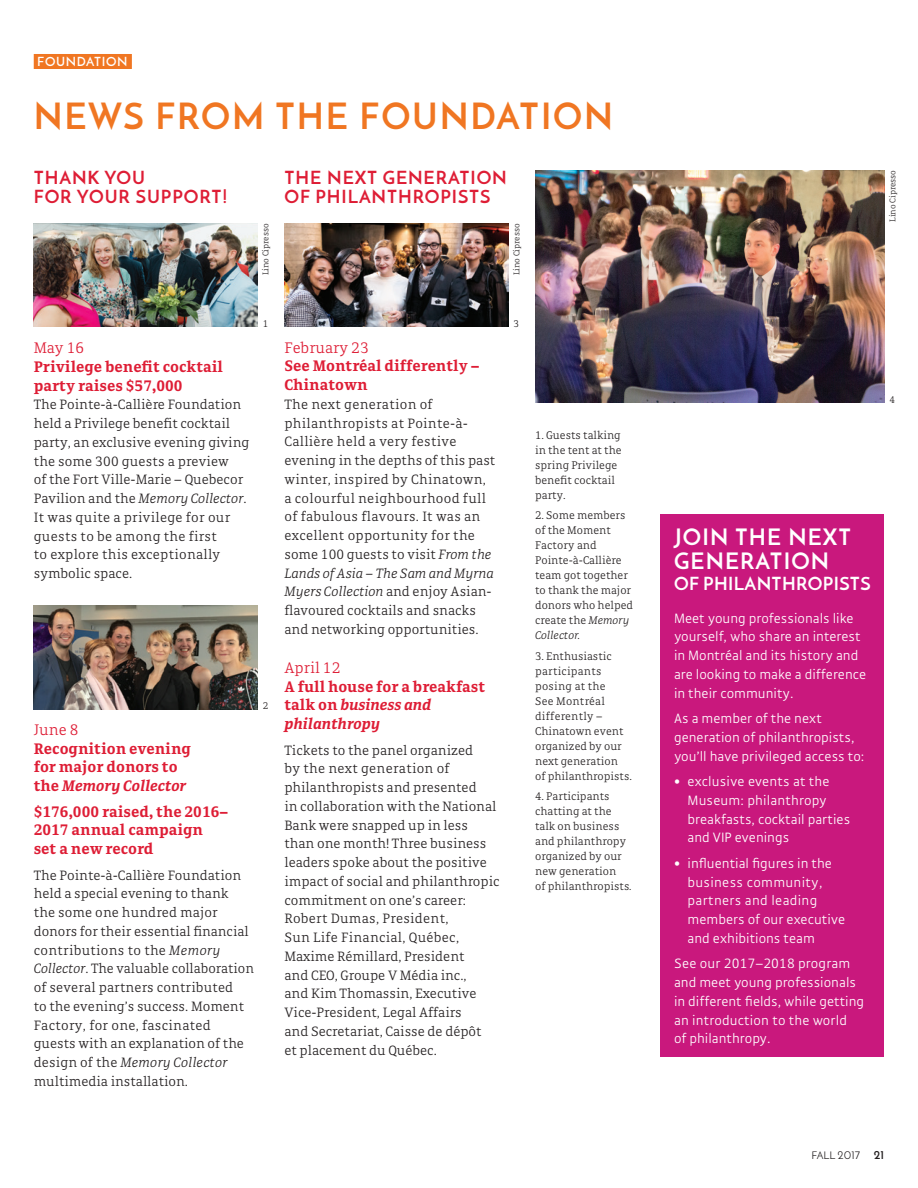
<style>
.page{position:relative;width:918px;height:1188px;background:#fff}
.page>*{position:absolute;margin:0;border:0;box-sizing:border-box;transform-origin:0 0}
.t1{font:700 36px "Josefin Sans";letter-spacing:.05em;color:#f07622}
.t2{font:700 22.5px/24.8px "Josefin Sans";letter-spacing:.05em;color:#fff}
.t3{font:700 18px/19.5px "Josefin Sans";letter-spacing:.05em;color:#de1d35}
.t4{font:700 18px "Josefin Sans";letter-spacing:.02em;color:#fff}
.t5{font:700 16.5px/18.8px "Gak Serif";color:#de1d35}
.t6{font:300 16.5px "Gak Serif";color:#de1d35}
.t7{font:300 14.7px/18.8px "Gak Serif";color:#231f20}
.t8{font:300 14.7px/18.8px "Gak Sans";color:#fff}
.t9{font:300 14.7px/18.8px "Gak Serif";letter-spacing:.02em;color:#231f20}
.t10{font:600 12.75px "Josefin Sans";letter-spacing:.05em;color:#fff}
.t11{font:300 12px/15px "Gak Serif";color:#231f20}
.t12{font:10.5px "Josefin Sans";color:#231f20}
.t13{font:300 10.5px "Gak Serif";color:#231f20}
.t14{font:300 9px "Gak Serif";color:#231f20}
.s1{font-style:italic}
.s2{font-family:"Josefin Sans";font-weight:700}
.s3{font-size:11.7px}
.s4{font-weight:700;font-size:12px}
</style>
<div class="page">
<div style="left:34px;top:54px;width:98px;height:15px;background:#f07622"></div>
<div style="left:661px;top:514px;width:223px;height:543px;background:#c9187d"></div>
<img style="left:34px;top:606px;width:223px;height:103px">
<img style="left:284px;top:224px;width:224px;height:103px">
<img style="left:535px;top:170px;width:349px;height:233px">
<img style="left:34px;top:224px;width:223px;height:103px">
<p class="t10" style="left:37px;top:54px;width:92px">FOUNDATION</p>
<h1 class="t1" style="left:34px;top:94px;width:581px">NEWS FROM THE FOUNDATION</h1>
<p class="t3" style="left:34px;top:167px;width:195px">THANK YOU<br>FOR YOUR SUPPORT!</p>
<p class="t3" style="left:284px;top:167px;width:224px">THE NEXT GENERATION<br>OF PHILANTHROPISTS</p>
<p class="t14" style="left:261px;top:275px;width:53px;rotate:-90deg">Lino Cipresso</p>
<p class="t14" style="left:512px;top:275px;width:53px;rotate:-90deg">Lino Cipresso</p>
<p class="t6" style="left:34px;top:339px;width:52px">May 16</p>
<p class="t5" style="left:34px;top:357px;width:191px">Privilege benefit cocktail party raises $57,000</p>
<p class="t7" style="left:34px;top:395px;width:217px">The Pointe-à-Callière Foundation held a Privilege benefit cocktail party, an exclusive evening giving the some 300 guests a preview<br>of the Fort Ville-Marie – Quebecor<br>Pavilion and the <span class="s1">Memory Collector</span>.<br>It was quite a privilege for our guests to be among the first<br>to explore this exceptionally symbolic space.</p>
<p class="t13" style="left:263px;top:318px;width:7px">1</p>
<p class="t6" style="left:34px;top:721px;width:46px">June 8</p>
<p class="t5" style="left:34px;top:739px;width:159px">Recognition evening for major donors to the <span class="s1">Memory Collector</span></p>
<p class="t5" style="left:34px;top:802px;width:196px">$176,000 raised, the 2016–<br>2017 annual campaign set a new record</p>
<p class="t7" style="left:34px;top:866px;width:222px">The Pointe-à-Callière Foundation held a special evening to thank<br>the some one hundred major donors for their essential financial contributions to the <span class="s1">Memory<br>Collector</span>. The valuable collaboration of several partners contributed<br>to the evening’s success. Moment<br>Factory, for one, fascinated guests with an explanation of the design of the <span class="s1">Memory Collector </span>multimedia installation.</p>
<p class="t13" style="left:263px;top:700px;width:7px">2</p>
<p class="t6" style="left:284px;top:339px;width:86px">February 23</p>
<p class="t5" style="left:284px;top:357px;width:197px">See Montréal differently –<br>Chinatown</p>
<p class="t9" style="left:284px;top:395px;width:212px">The next generation of philanthropists at Pointe-à-<br>Callière held a very festive evening in the depths of this past winter, inspired by Chinatown, a colourful neighbourhood full of fabulous flavours. It was an excellent opportunity for the some 100 guests to visit <span class="s1">From the<br>Lands of Asia – The Sam and Myrna<br>Myers Collection</span> and enjoy Asian&shy;flavoured cocktails and snacks and networking opportunities.</p>
<p class="t6" style="left:284px;top:659px;width:57px">April 12</p>
<p class="t5" style="left:284px;top:677px;width:202px">A full house for a breakfast talk on <span class="s1">business and philanthropy</span></p>
<p class="t7" style="left:284px;top:741px;width:217px">Tickets to the panel organized<br>by the next generation of philanthropists and presented<br>in collaboration with the National<br>Bank were snapped up in less than one month! Three business leaders spoke about the positive impact of social and philanthropic commitment on one’s career:<br>Robert Dumas, President,<br>Sun Life Financial, Québec,<br>Maxime Rémillard, President<br>and CEO, Groupe V Média inc.,<br>and Kim Thomassin, Executive<br>Vice-President, Legal Affairs<br>and Secretariat, Caisse de dépôt<br>et placement du Québec.</p>
<p class="t13" style="left:514px;top:318px;width:7px">3</p>
<p class="t11" style="left:535px;top:428px;width:88px">1. Guests talking in the tent at the spring Privilege benefit cocktail party.</p>
<p class="t11" style="left:535px;top:508px;width:99px">2. Some members of the Moment<br>Factory and<br>Pointe-à-Callière team got together to thank the major donors who helped create the <span class="s1">Memory<br>Collector.</span></p>
<p class="t11" style="left:535px;top:649px;width:98px">3. Enthusiastic participants posing at the<br>See Montréal differently –<br>Chinatown event organized by our next generation<br>of philanthropists.</p>
<p class="t11" style="left:535px;top:789px;width:98px">4. Participants chatting at the talk on business and philanthropy organized by our new generation<br>of philanthropists<span class="s1">.</span></p>
<p class="t14" style="left:888px;top:222px;width:53px;rotate:-90deg">Lino Cipresso</p>
<p class="t13" style="left:890px;top:394px;width:7px">4</p>
<h2 class="t2" style="left:674px;top:524px;width:179px">JOIN THE NEXT<br>GENERATION</h2>
<p class="t4" style="left:674px;top:573px;width:198px">OF PHILANTHROPISTS</p>
<p class="t8" style="left:674px;top:609px;width:194px">Meet young professionals like yourself, who share an interest in Montréal and its history and are looking to make a difference in their community.</p>
<p class="t8" style="left:674px;top:709px;width:192px">As a member of the next generation of philanthropists, you’ll have privileged access to:</p>
<p class="t8" style="left:688px;top:772px;width:164px;text-indent:-13px"><span class="s2">•</span> exclusive events at the<br>Museum: philanthropy breakfasts, cocktail parties and VIP evenings</p>
<p class="t8" style="left:688px;top:854px;width:159px;text-indent:-13px"><span class="s2">•</span> influential figures in the business community, partners and leading members of our executive and exhibitions team</p>
<p class="t8" style="left:674px;top:954px;width:192px">See our 2017–2018 program and meet young professionals in different fields, while getting an introduction to the world<br>of philanthropy.</p>
<p class="t12" style="left:811px;top:1149px;width:74px">FALL <span class="s3">2017</span> <span class="s4">21</span></p>
</div>
